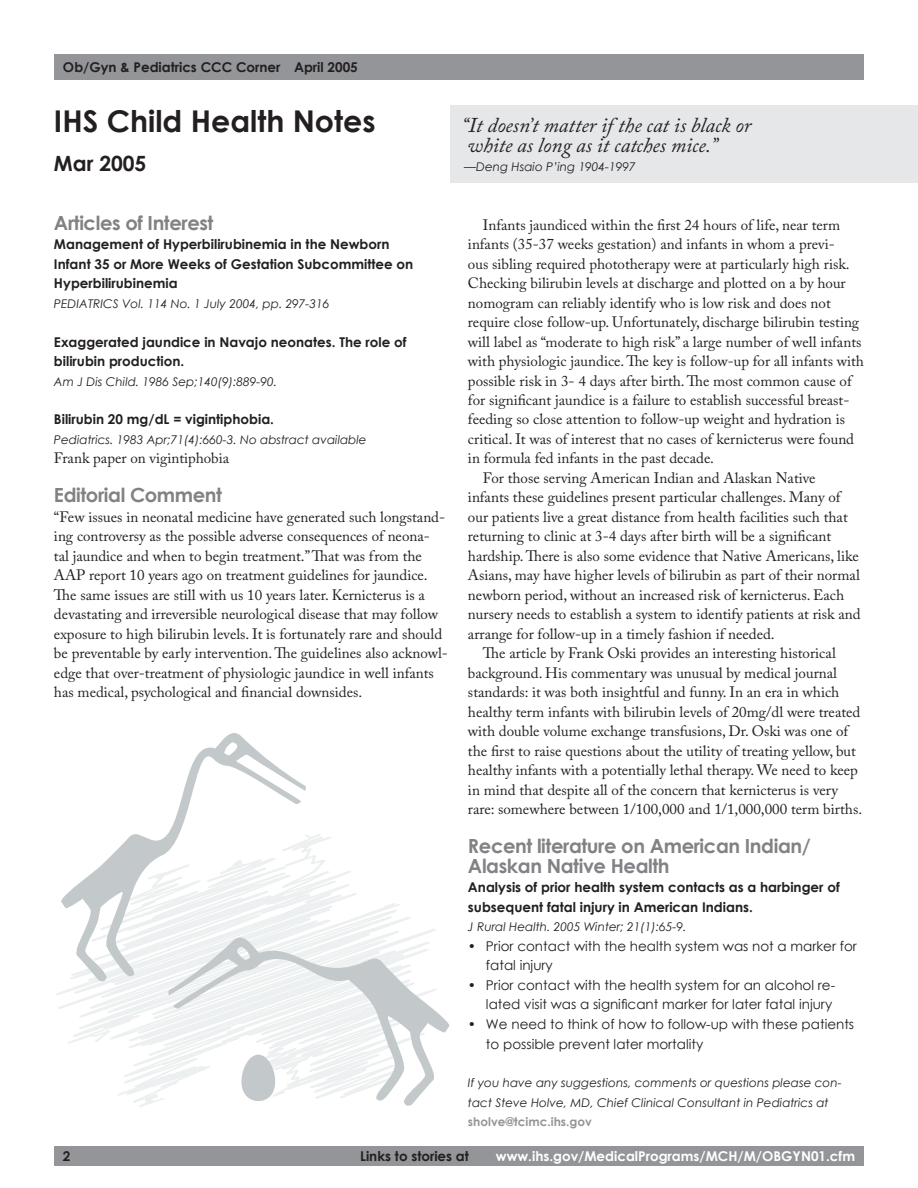
<style>
.page{position:relative;width:918px;height:1188px;background:#fff}
.page>*{position:absolute;margin:0;border:0;box-sizing:border-box;transform-origin:0 0}
.head_1{font:700 30px "Century Gothic";color:#231f20}
.body_1__caslon_pro__space_Italic{font:italic 21px/19.5px "Adobe Caslon Pro";color:#231f20}
.head_2{font:700 21px "Century Gothic";color:#231f20}
.body_1_head__century_gothic{font:700 19.5px/19.5px "Century Gothic";letter-spacing:-.02em;color:#808285}
.body_1__caslon_pro__p2{font:15px/19.5px "Adobe Caslon Pro";color:#231f20}
.body_1__caslon_pro{font:15px/19.5px "Adobe Caslon Pro";color:#231f20}
.body_1__caslon_pro__bullet_hanging{font:13.5px/19.5px "Century Gothic";color:#231f20}
.body_1_subhead{font:700 13.5px/19.5px "Century Gothic";color:#231f20}
.body_1_subhead--space_before{font:700 13.5px/19.5px "Century Gothic";color:#231f20}
.footer-right{font:700 13.5px "Century Gothic";color:#fff}
.footer-left{font:700 13.5px "Century Gothic";color:#231f20}
.footer-right-2{font:700 13.5px "Century Gothic";color:#231f20}
.body_reference{font:italic 12px "Century Gothic";color:#231f20}
.body_reference_-space{font:italic 12px/19.5px "Century Gothic";color:#231f20}
.s1{font-weight:700;font-style:normal;color:#939598}
</style>
<div class="page">
<svg style="left:118px;top:929px;width:318px;height:177px"></svg>
<svg style="left:306px;top:834px;width:25px;height:31px"></svg>
<svg style="left:56px;top:865px;width:359px;height:182px"></svg>
<div style="left:450px;top:105px;width:468px;height:78px;background:#e6e7e9"></div>
<svg style="left:168px;top:938px;width:282px;height:168px"></svg>
<svg style="left:60px;top:733px;width:246px;height:249px"></svg>
<svg style="left:222px;top:964px;width:216px;height:137px"></svg>
<div style="left:54px;top:54px;width:810px;height:26px;background:#939598"></div>
<div style="left:54px;top:1146px;width:810px;height:19px;background:#939598"></div>
<p class="footer-left" style="left:63px;top:57px;width:296px">Ob/Gyn &amp; Pediatrics CCC Corner April 2005</p>
<p class="head_1" style="left:54px;top:98px;width:323px">IHS Child Health Notes</p>
<p class="head_2" style="left:54px;top:147px;width:94px">Mar 2005</p>
<p class="body_1_head__century_gothic" style="left:54px;top:212px;width:161px">Articles of Interest</p>
<p class="body_1_subhead" style="left:54px;top:234px;width:361px">Management of Hyperbilirubinemia in the Newborn<br>Infant 35 or More Weeks of Gestation Subcommittee on<br>Hyperbilirubinemia</p>
<p class="body_reference" style="left:54px;top:295px;width:277px">PEDIATRICS Vol. 114 No. 1 July 2004, pp. 297-316</p>
<p class="body_1_subhead--space_before" style="left:54px;top:331px;width:354px">Exaggerated jaundice in Navajo neonates. The role of bilirubin production.</p>
<p class="body_reference" style="left:54px;top:373px;width:225px">Am J Dis Child. 1986 Sep;140(9):889-90.</p>
<p class="body_1_subhead--space_before" style="left:54px;top:409px;width:222px">Bilirubin 20 mg/dL = vigintiphobia.</p>
<p class="body_reference" style="left:54px;top:431px;width:314px">Pediatrics. 1983 Apr;71(4):660-3. No abstract available</p>
<p class="body_1__caslon_pro" style="left:54px;top:449px;width:177px">Frank paper on vigintiphobia</p>
<p class="body_1_head__century_gothic" style="left:54px;top:485px;width:170px">Editorial Comment</p>
<p class="body_1__caslon_pro" style="left:54px;top:507px;width:395px">“Few issues in neonatal medicine have generated such longstand&shy;ing controversy as the possible adverse consequences of neona&shy;tal jaundice and when to begin treatment.” That was from the AAP report 10 years ago on treatment guidelines for jaundice.<br>The same issues are still with us 10 years later. Kernicterus is a devastating and irreversible neurological disease that may follow exposure to high bilirubin levels. It is fortunately rare and should be preventable by early intervention. The guidelines also acknowl&shy;edge that over-treatment of physiologic jaundice in well infants has medical, psychological and financial downsides.</p>
<p class="body_1__caslon_pro__space_Italic" style="left:462px;top:115px;width:291px">“It doesn’t matter if the cat is black or white as long as it catches mice.”</p>
<p class="body_reference" style="left:464px;top:158px;width:173px">—Deng Hsaio P’ing 1904-1997</p>
<p class="body_1__caslon_pro__p2" style="left:468px;top:215px;width:397px;text-indent:15px">Infants jaundiced within the first 24 hours of life, near term infants (35-37 weeks gestation) and infants in whom a previ-<br>ous sibling required phototherapy were at particularly high risk.<br>Checking bilirubin levels at discharge and plotted on a by hour nomogram can reliably identify who is low risk and does not require close follow-up. Unfortunately, discharge bilirubin testing will label as “moderate to high risk” a large number of well infants with physiologic jaundice. The key is follow-up for all infants with possible risk in 3- 4 days after birth. The most common cause of for significant jaundice is a failure to establish successful breast&shy;feeding so close attention to follow-up weight and hydration is critical. It was of interest that no cases of kernicterus were found in formula fed infants in the past decade.</p>
<p class="body_1__caslon_pro__p2" style="left:468px;top:468px;width:394px;text-indent:15px">For those serving American Indian and Alaskan Native<br>infants these guidelines present particular challenges. Many of our patients live a great distance from health facilities such that returning to clinic at 3-4 days after birth will be a significant hardship. There is also some evidence that Native Americans, like Asians, may have higher levels of bilirubin as part of their normal newborn period, without an increased risk of kernicterus. Each nursery needs to establish a system to identify patients at risk and arrange for follow-up in a timely fashion if needed.</p>
<p class="body_1__caslon_pro__p2" style="left:468px;top:644px;width:396px;text-indent:15px">The article by Frank Oski provides an interesting historical background. His commentary was unusual by medical journal standards: it was both insightful and funny. In an era in which healthy term infants with bilirubin levels of 20mg/dl were treated with double volume exchange transfusions, Dr. Oski was one of the first to raise questions about the utility of treating yellow, but healthy infants with a potentially lethal therapy. We need to keep in mind that despite all of the concern that kernicterus is very rare: somewhere between 1/100,000 and 1/1,000,000 term births.</p>
<p class="body_1_head__century_gothic" style="left:468px;top:836px;width:344px">Recent literature on American Indian/<br>Alaskan Native Health</p>
<p class="body_1_subhead" style="left:468px;top:877px;width:373px">Analysis of prior health system contacts as a harbinger of subsequent fatal injury in American Indians.</p>
<p class="body_reference" style="left:468px;top:919px;width:220px">J Rural Health. 2005 Winter; 21(1):65-9.</p>
<p class="body_1__caslon_pro__bullet_hanging" style="left:486px;top:936px;width:373px;text-indent:-18px">• Prior contact with the health system was not a marker for fatal injury</p>
<p class="body_1__caslon_pro__bullet_hanging" style="left:468px;top:975px;width:369px;text-align:right">• Prior contact with the health system for an alcohol re&shy;lated visit was a significant marker for later fatal injury</p>
<p class="body_1__caslon_pro__bullet_hanging" style="left:486px;top:1014px;width:370px;text-indent:-18px">• We need to think of how to follow-up with these patients to possible prevent later mortality</p>
<p class="body_reference_-space" style="left:468px;top:1073px;width:375px">If you have any suggestions, comments or questions please con&shy;tact Steve Holve, MD, Chief Clinical Consultant in Pediatrics at <span class="s1">sholve@tcimc.ihs.gov</span></p>
<p class="footer-left" style="left:63px;top:1146px;width:9px">2</p>
<p class="footer-right-2" style="left:360px;top:1146px;width:110px">Links to stories at</p>
<p class="footer-right" style="left:496px;top:1146px;width:361px">www.ihs.gov/MedicalPrograms/MCH/M/OBGYN01.cfm</p>
</div>
